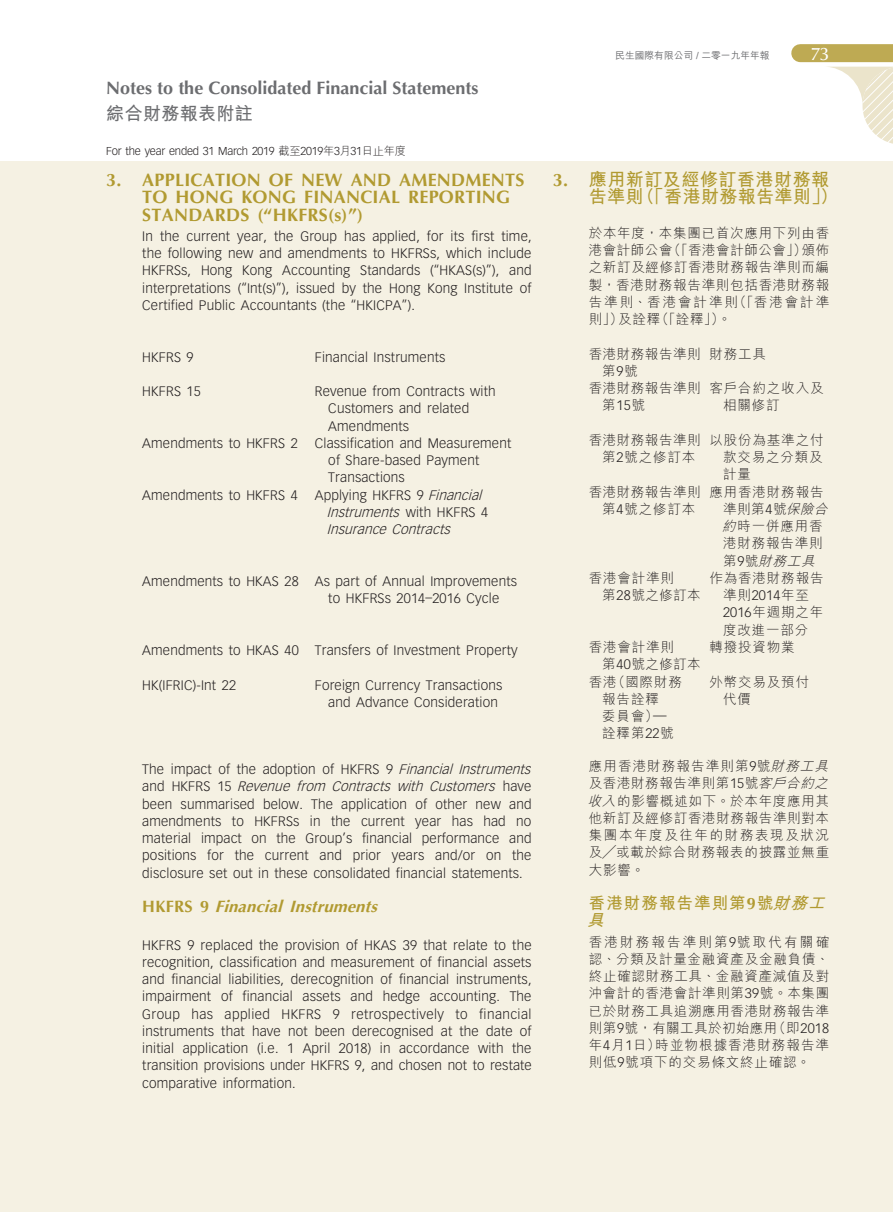
<style>
.page{position:relative;width:893px;height:1212px;background:#fff}
.page>*{position:absolute;margin:0;border:0;box-sizing:border-box;transform-origin:0 0}
._03_H1{font:700 18px/17.2px "Optima LT Std";letter-spacing:.015em;color:#b19a31}
.t1{font:700 18px "Optima LT Std";color:#6c6d70}
._03_H1-2{font:700 18px/17.2px "M Hei HK";letter-spacing:.03em;color:#b19a31}
.t2{font:700 18px "M Hei HK";letter-spacing:.02em;color:#6c6d70}
.t3{font:500 18px "Optima LT Std";color:#fff}
._04___H2{font:italic 700 16.5px "Optima LT Std";color:#b19a31}
._04___H2-2{font:700 16.5px/17.2px "M Hei HK";letter-spacing:.065em;color:#b19a31}
._12___P2{font:300 13.5px/17.2px "Vectora LT Std";letter-spacing:.015em;color:#231f20;text-align:justify}
._15_Table_Stub{font:300 13.5px/17.2px "Vectora LT Std";letter-spacing:.015em;color:#231f20}
._12___P2-2{font:300 13.5px/17.2px "M Hei HK";letter-spacing:.055em;color:#231f20;text-align:justify}
._15_Table_Stub-2{font:300 13.5px/17.2px "M Hei HK";letter-spacing:.065em;color:#231f20}
._15_Table_Stub-3{font:italic 300 13.5px/17.2px "Vectora LT Std";color:#231f20}
._15_Table_Stub-4{font:300 13.5px/17.2px "M Hei HK";letter-spacing:.04em;color:#231f20}
.t4{font:300 11.25px "Vectora LT Std";letter-spacing:-.02em;color:#231f20}
.t5{font:500 9.75px "M Hei HK";color:#6c6d70}
.s1{font-family:"M Hei HK"}
.s2{font-style:normal}
.s3{font-style:italic}
.s4{font-family:"Optima LT Std"}
.s5{font-family:"Vectora LT Std"}
</style>
<div class="page">
<div style="left:0;top:162px;width:893px;height:1050px;background:#f5f1e3"></div>
<div style="left:800px;top:44px;width:93px;height:18px;background:#beaa53"></div>
<svg style="left:830px;top:67px;width:63px;height:77px"></svg>
<h1 class="t1" style="left:106px;top:77px;width:374px">Notes to the Consolidated Financial Statements</h1>
<h1 class="t2" style="left:106px;top:100px;width:148px">綜合財務報表附註</h1>
<p class="t4" style="left:106px;top:145px;width:301px">For the year ended 31 March 2019 <span class="s1">截至</span>2019<span class="s1">年</span>3<span class="s1">月</span>31<span class="s1">日止年度</span></p>
<p class="_03_H1" style="left:142px;top:172px;width:384px;text-indent:-36px">3. APPLICATION OF NEW AND AMENDMENTS<br>TO HONG KONG FINANCIAL REPORTING<br>STANDARDS (“HKFRS(s)”)</p>
<p class="_12___P2" style="left:142px;top:228px;width:391px">In the current year, the Group has applied, for its first time, the following new and amendments to HKFRSs, which include HKFRSs, Hong Kong Accounting Standards (“HKAS(s)”), and interpretations (“Int(s)”), issued by the Hong Kong Institute of Certified Public Accountants (the “HKICPA”).</p>
<p class="_15_Table_Stub" style="left:142px;top:348px;width:53px">HKFRS 9</p>
<p class="_15_Table_Stub" style="left:315px;top:348px;width:132px">Financial Instruments</p>
<p class="_15_Table_Stub" style="left:142px;top:383px;width:60px">HKFRS 15</p>
<p class="_15_Table_Stub" style="left:328px;top:383px;width:169px;text-indent:-14px">Revenue from Contracts with<br>Customers and related<br>Amendments</p>
<p class="_15_Table_Stub" style="left:142px;top:435px;width:157px">Amendments to HKFRS 2</p>
<p class="_15_Table_Stub" style="left:328px;top:435px;width:184px;text-indent:-14px">Classification and Measurement of Share-based Payment<br>Transactions</p>
<p class="_15_Table_Stub" style="left:142px;top:486px;width:157px">Amendments to HKFRS 4</p>
<p class="_15_Table_Stub-3" style="left:327px;top:486px;width:163px;text-indent:-12px"><span class="s2">Applying HKFRS 9</span> Financial<br>Instruments <span class="s2">w i t h H K F R S 4<br></span>Insurance Contracts</p>
<p class="_15_Table_Stub" style="left:142px;top:573px;width:158px">Amendments to HKAS 28</p>
<p class="_15_Table_Stub" style="left:315px;top:573px;width:204px;text-align:center">As part of Annual Improvements to HKFRSs 2014–2016 Cycle</p>
<p class="_15_Table_Stub" style="left:142px;top:642px;width:158px">Amendments to HKAS 40</p>
<p class="_15_Table_Stub" style="left:315px;top:642px;width:204px">Transfers of Investment Property</p>
<p class="_15_Table_Stub" style="left:142px;top:676px;width:95px">HK(IFRIC)-Int 22</p>
<p class="_15_Table_Stub" style="left:328px;top:676px;width:176px;text-indent:-14px">Foreign Currency Transactions and Advance Consideration</p>
<p class="_12___P2" style="left:142px;top:761px;width:394px;text-align:left">The impact of the adoption of HKFRS 9 <span class="s3">Financial Instruments </span>a n d H K F R S 1 5 <span class="s3">Revenue from Contracts with Customers</span> h a v e been summarised below. The application of other new and amendments to HKFRSs in the current year has had no material impact on the Group’s financial performance and positions for the current and prior years and/or on the disclosure set out in these consolidated financial statements.</p>
<p class="_04___H2" style="left:142px;top:897px;width:241px"><span class="s2">H K F R S 9</span> Financial Instruments</p>
<p class="_12___P2" style="left:142px;top:936px;width:391px">HKFRS 9 replaced the provision of HKAS 39 that relate to the recognition, classification and measurement of financial assets and financial liabilities, derecognition of financial instruments, impairment of financial assets and hedge accounting. The Group has applied HKFRS 9 retrospectively to financial instruments that have not been derecognised at the date of initial application (i.e. 1 April 2018) in accordance with the transition provisions under HKFRS 9, and chosen not to restate comparative information.</p>
<p class="t5" style="left:615px;top:49px;width:156px">民生國際有限公司 / 二零一九年年報</p>
<p class="t3" style="left:811px;top:43px;width:19px">73</p>
<p class="_03_H1-2" style="left:589px;top:170px;width:251px;text-indent:-36px"><span class="s4">3.</span> 應用新訂及經修訂香港財務報告準則（「香港財務報告準則」）</p>
<p class="_12___P2-2" style="left:589px;top:224px;width:242px">於本年度，本集團已首次應用下列由香港會計師公會（「香港會計師公會」）頒佈之新訂及經修訂香港財務報告準則而編製，香港財務報告準則包括香港財務報告準則、香港會計準則（「香港會計準則」）及詮釋（「詮釋」）。</p>
<p class="_15_Table_Stub-4" style="left:602px;top:345px;width:100px;text-indent:-14px">香港財務報告準則第<span class="s5">9</span>號</p>
<p class="_15_Table_Stub-2" style="left:710px;top:345px;width:58px">財務工具</p>
<p class="_15_Table_Stub-4" style="left:602px;top:379px;width:100px;text-indent:-14px">香港財務報告準則第<span class="s5">15</span>號</p>
<p class="_15_Table_Stub-2" style="left:723px;top:379px;width:102px;text-indent:-14px">客戶合約之收入及相關修訂</p>
<p class="_15_Table_Stub-4" style="left:602px;top:431px;width:100px;text-indent:-14px">香港財務報告準則第<span class="s5">2</span>號之修訂本</p>
<p class="_15_Table_Stub-2" style="left:723px;top:431px;width:102px;text-align:justify;text-indent:-14px">以股份為基準之付款交易之分類及計量</p>
<p class="_15_Table_Stub-4" style="left:602px;top:483px;width:100px;text-indent:-14px">香港財務報告準則第<span class="s5">4</span>號之修訂本</p>
<p class="_15_Table_Stub-2" style="left:722px;top:483px;width:112px;text-indent:-12px">應用香港財務報告準則第<span class="s5">4</span>號<span class="s3">保險合約</span>時一併應用香港財務報告準則第 <span class="s5">9</span> 號<span class="s3">財務工具</span></p>
<p class="_15_Table_Stub-2" style="left:602px;top:569px;width:100px;text-indent:-14px">香港會計準則第<span class="s5">28</span>號之修訂本</p>
<p class="_15_Table_Stub-2" style="left:723px;top:569px;width:102px;text-indent:-14px">作為香港財務報告準則<span class="s5">2014</span>年至<br><span class="s5">2016</span>年週期之年度改進一部分</p>
<p class="_15_Table_Stub-2" style="left:602px;top:638px;width:100px;text-indent:-14px">香港會計準則第<span class="s5">40</span>號之修訂本</p>
<p class="_15_Table_Stub-2" style="left:710px;top:638px;width:87px">轉撥投資物業</p>
<p class="_15_Table_Stub-2" style="left:602px;top:672px;width:81px;text-indent:-14px">香港（國際財務報告詮釋<br>委員會）<span class="s5">—</span>詮釋第<span class="s5">22</span>號</p>
<p class="_15_Table_Stub-2" style="left:723px;top:672px;width:88px;text-indent:-14px">外幣交易及預付代價</p>
<p class="_12___P2-2" style="left:587px;top:757px;width:247px;text-align:left">應用香港財務報告準則第<span class="s5">9</span>號<span class="s3">財務工具</span>及香港財務報告準則第<span class="s5">15</span>號<span class="s3">客戶合約之收入</span>的影響概述如下。於本年度應用其他新訂及經修訂香港財務報告準則對本集團本年度及往年的財務表現及狀況及╱或載於綜合財務報表的披露並無重大影響。</p>
<p class="_04___H2-2" style="left:587px;top:893px;width:245px">香港財務報告準則第<span class="s4">9</span>號<span class="s3">財務工具</span></p>
<p class="_12___P2-2" style="left:589px;top:932px;width:242px">香港財務報告準則第<span class="s5">9</span>號取代有關確認、分類及計量金融資產及金融負債、終止確認財務工具、金融資產減值及對沖會計的香港會計準則第<span class="s5">39</span>號。本集團已於財務工具追溯應用香港財務報告準則第<span class="s5">9</span>號，有關工具於初始應用（即<span class="s5">2018</span>年<span class="s5">4</span>月<span class="s5">1</span>日）時並物根據香港財務報告準則低<span class="s5">9</span>號項下的交易條文終止確認。</p>
</div>
